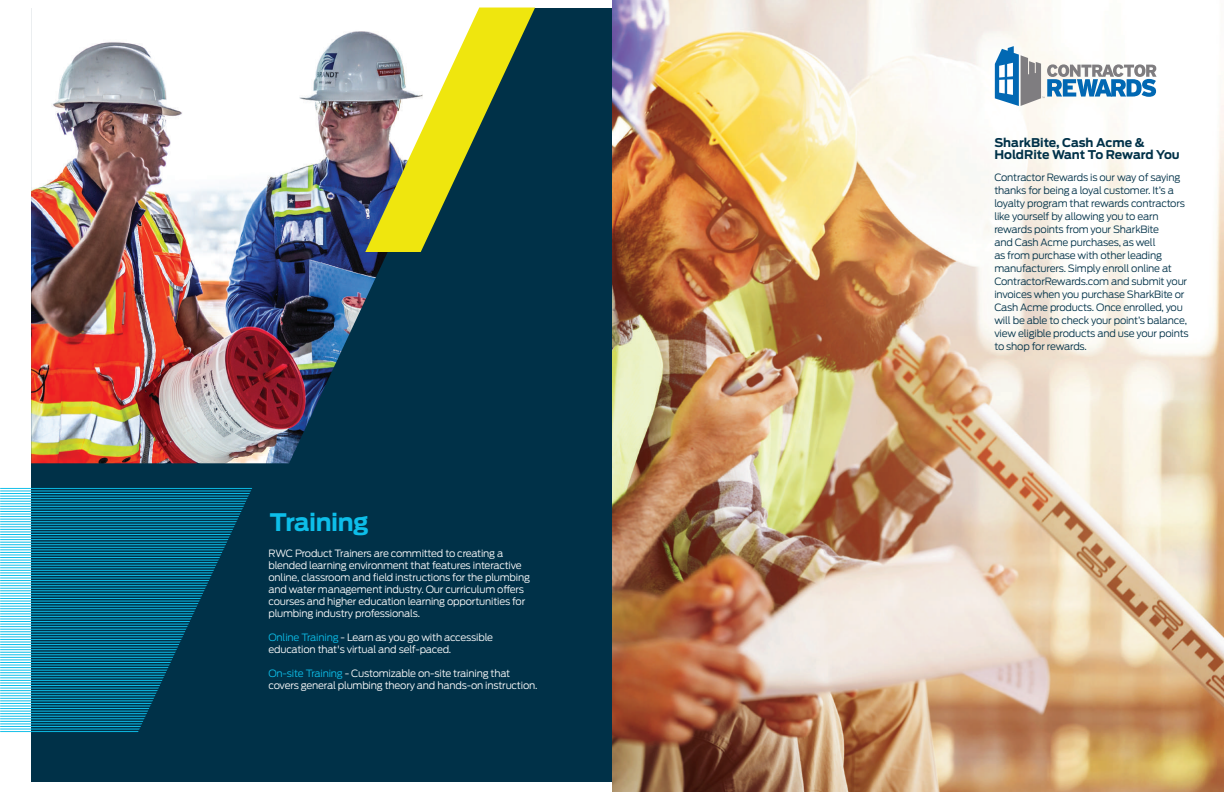
<style>
.page{position:relative;width:1224px;height:792px;background:#fff}
.page>*{position:absolute;margin:0;border:0;box-sizing:border-box;transform-origin:0 0}
.t1{font:700 24px "Antenna";letter-spacing:-.02em;color:#0dbee9}
.t2{font:700 12px/12px "Antenna";color:#003148}
.t3{font:300 10px/13px "Antenna";letter-spacing:-.02em;color:#003148}
.t4{font:300 10px/12px "Antenna";letter-spacing:-.02em;color:#fff}
.s1{color:#0dbee9}
</style>
<div class="page">
<div style="left:31px;top:8px;width:589px;height:774px;background:#003148"></div>
<img style="left:31px;top:8px;width:357px;height:455px">
<svg style="left:365px;top:8px;width:170px;height:244px"></svg>
<svg style="left:0;top:487px;width:252px;height:246px"></svg>
<img style="left:612px;top:0;width:612px;height:792px">
<svg style="left:995px;top:46px;width:162px;height:60px"></svg>
<h1 class="t1" style="left:270px;top:505px;width:100px">Training</h1>
<p class="t4" style="left:269px;top:547px;width:263px">RWC Product Trainers are committed to creating a blended learning environment that features interactive online, classroom and field instructions for the plumbing and water management industry. Our curriculum offers courses and higher education learning opportunities for plumbing industry professionals.</p>
<p class="t4" style="left:269px;top:631px;width:226px"><span class="s1">Online Training</span> - Learn as you go with accessible education that's virtual and self-paced.</p>
<p class="t4" style="left:269px;top:667px;width:271px"><span class="s1">On-site Training</span> - Customizable on-site training that covers general plumbing theory and hands-on instruction.</p>
<p class="t2" style="left:994px;top:136px;width:187px">SharkBite, Cash Acme &amp;<br>HoldRite Want To Reward You</p>
<p class="t3" style="left:994px;top:170px;width:196px">Contractor Rewards is our way of saying thanks for being a loyal customer. It’s a loyalty program that rewards contractors like yourself by allowing you to earn rewards points from your SharkBite<br>and Cash Acme purchases, as well<br>as from purchase with other leading manufacturers. Simply enroll online at ContractorRewards.com and submit your invoices when you purchase SharkBite or Cash Acme products. Once enrolled, you will be able to check your point’s balance, view eligible products and use your points to shop for rewards.</p>
</div>
